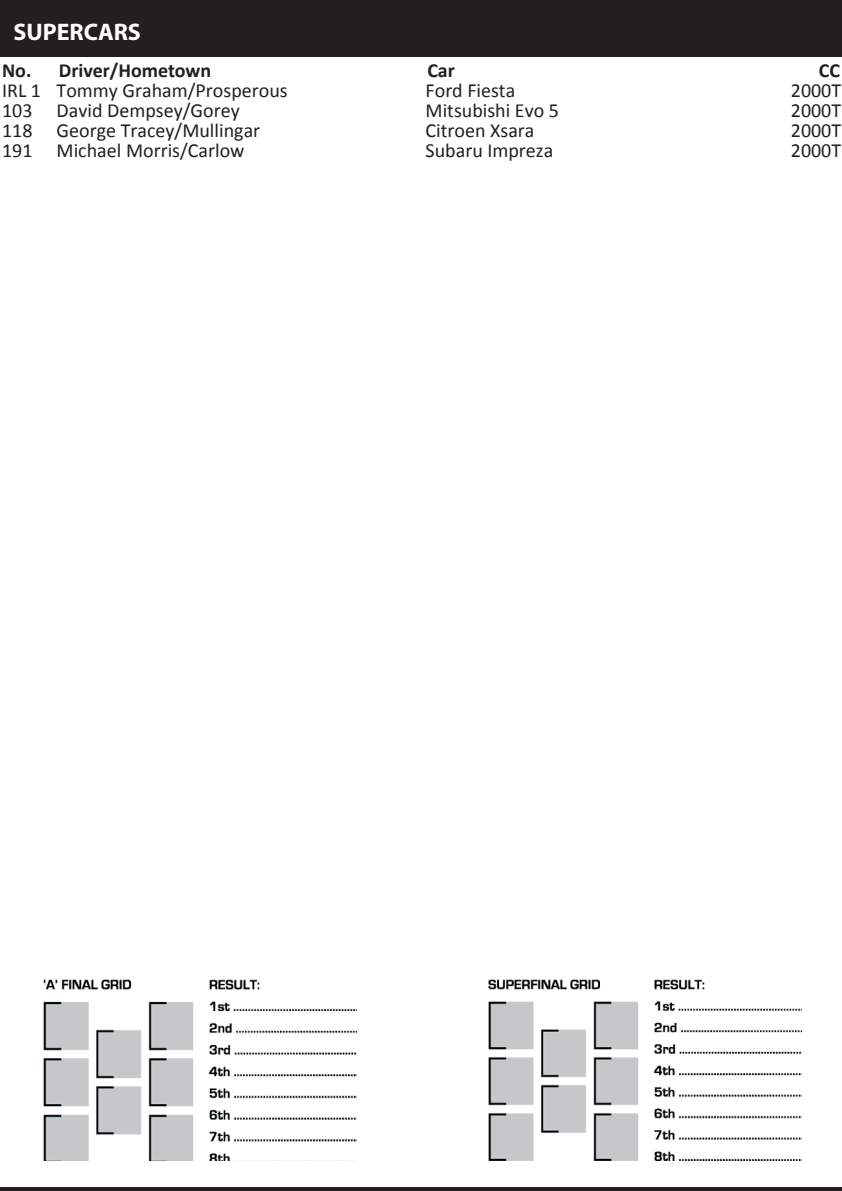
<style>
.page{position:relative;width:842px;height:1191px;background:#fff}
.page>*{position:absolute;margin:0;border:0;box-sizing:border-box;transform-origin:0 0}
.t1{font:700 24px "Myriad Pro";color:#fff}
.t2{font:20px "Calibri";color:#231f20}
.t3{font:700 20px "Calibri";color:#231f20}
</style>
<div class="page">
<div style="left:0;top:0;width:842px;height:57px;background:#231f20"></div>
<hr style="left:0;top:1187px;width:842px;height:4px;background:#231f20">
<img style="left:43px;top:979px;width:314px;height:181px">
<img style="left:488px;top:979px;width:314px;height:181px">
<p class="t1" style="left:13px;top:22px;width:129px">SUPERCARS</p>
<p class="t3" style="left:2px;top:62px;width:210px">No. Driver/Hometown</p>
<p class="t3" style="left:427px;top:62px;width:29px">Car</p>
<p class="t3" style="left:819px;top:62px;width:23px">CC</p>
<p class="t2" style="left:2px;top:82px;width:287px">IRL 1 Tommy Graham/Prosperous</p>
<p class="t2" style="left:426px;top:82px;width:91px">Ford Fiesta</p>
<p class="t2" style="left:791px;top:82px;width:52px">2000T</p>
<p class="t2" style="left:2px;top:102px;width:239px">103 David Dempsey/Gorey</p>
<p class="t2" style="left:426px;top:102px;width:135px">Mitsubishi Evo 5</p>
<p class="t2" style="left:791px;top:102px;width:52px">2000T</p>
<p class="t2" style="left:2px;top:122px;width:260px">118 George Tracey/Mullingar</p>
<p class="t2" style="left:426px;top:122px;width:110px">Citroen Xsara</p>
<p class="t2" style="left:791px;top:122px;width:52px">2000T</p>
<p class="t2" style="left:2px;top:142px;width:244px">191 Michael Morris/Carlow</p>
<p class="t2" style="left:426px;top:142px;width:129px">Subaru Impreza</p>
<p class="t2" style="left:791px;top:142px;width:52px">2000T</p>
</div>
